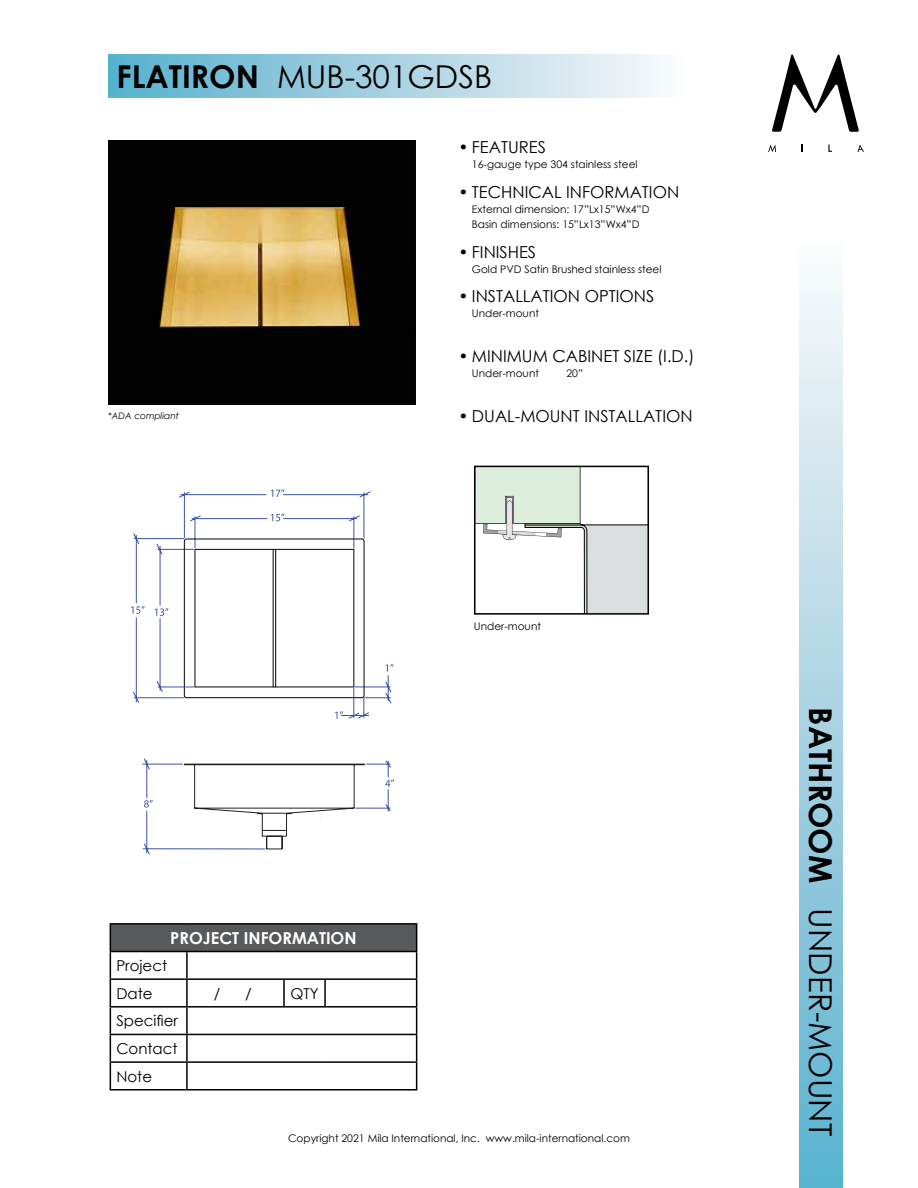
<style>
.page{position:relative;width:918px;height:1188px;background:#fff}
.page>*{position:absolute;margin:0;border:0;box-sizing:border-box;transform-origin:0 0}
.t1{font:31.5px "Century Gothic";color:#000}
.t2{font:700 31.5px "Century Gothic";color:#000}
.t3{font:16.5px "Century Gothic";color:#000}
.t4{font:700 16.5px "Century Gothic";color:#fff}
.t5{font:15px/27.6px "Century Gothic";color:#000}
.t6{font:10.5px/15px "Century Gothic";color:#000}
.t7{font:italic 9px "Century Gothic";color:#000}
.s1{font-weight:700}
</style>
<div class="page">
<div style="left:800px;top:240px;width:43px;height:948px;background:linear-gradient(to bottom,#fcf9fa,#5ab1ce)"></div>
<div style="left:108px;top:54px;width:575px;height:43px;background:linear-gradient(to right,#57b0ce,#fcf9fa)"></div>
<div style="left:110px;top:924px;width:307px;height:28px;background:#58595b"></div>
<hr style="left:110px;top:923px;width:77px;height:2px;background:#000">
<hr style="left:187px;top:923px;width:97px;height:2px;background:#000">
<hr style="left:284px;top:923px;width:41px;height:2px;background:#000">
<hr style="left:325px;top:923px;width:92px;height:2px;background:#000">
<hr style="left:110px;top:951px;width:77px;height:1px;background:#000">
<hr style="left:187px;top:951px;width:97px;height:1px;background:#000">
<hr style="left:186px;top:952px;width:2px;height:26px;background:#000">
<hr style="left:284px;top:951px;width:41px;height:1px;background:#000">
<hr style="left:325px;top:951px;width:92px;height:1px;background:#000">
<hr style="left:110px;top:978px;width:77px;height:2px;background:#000">
<hr style="left:187px;top:978px;width:97px;height:2px;background:#000">
<hr style="left:186px;top:980px;width:2px;height:26px;background:#000">
<hr style="left:284px;top:978px;width:41px;height:2px;background:#000">
<hr style="left:283px;top:980px;width:2px;height:26px;background:#000">
<hr style="left:325px;top:978px;width:92px;height:2px;background:#000">
<hr style="left:324px;top:980px;width:2px;height:26px;background:#000">
<hr style="left:110px;top:1006px;width:77px;height:2px;background:#000">
<hr style="left:187px;top:1006px;width:97px;height:2px;background:#000">
<hr style="left:186px;top:1008px;width:2px;height:26px;background:#000">
<hr style="left:284px;top:1006px;width:41px;height:2px;background:#000">
<hr style="left:325px;top:1006px;width:92px;height:2px;background:#000">
<hr style="left:110px;top:1034px;width:77px;height:1px;background:#000">
<hr style="left:187px;top:1034px;width:97px;height:1px;background:#000">
<hr style="left:186px;top:1035px;width:2px;height:26px;background:#000">
<hr style="left:284px;top:1034px;width:41px;height:1px;background:#000">
<hr style="left:325px;top:1034px;width:92px;height:1px;background:#000">
<hr style="left:110px;top:1061px;width:77px;height:2px;background:#000">
<svg style="left:110px;top:925px;width:1px;height:164px"></svg>
<hr style="left:187px;top:1061px;width:97px;height:2px;background:#000">
<hr style="left:186px;top:1063px;width:2px;height:26px;background:#000">
<hr style="left:284px;top:1061px;width:41px;height:2px;background:#000">
<hr style="left:325px;top:1061px;width:92px;height:2px;background:#000">
<svg style="left:416px;top:925px;width:1px;height:164px"></svg>
<hr style="left:110px;top:1089px;width:77px;height:2px;background:#000">
<hr style="left:187px;top:1089px;width:97px;height:2px;background:#000">
<hr style="left:284px;top:1089px;width:41px;height:2px;background:#000">
<hr style="left:325px;top:1089px;width:92px;height:2px;background:#000">
<div style="left:475px;top:466px;width:105px;height:58px;background:#ded"></div>
<svg style="left:483px;top:496px;width:163px;height:116px"></svg>
<div style="left:525px;top:523px;width:56px;height:2px;background:#dde56b;border:1px solid #333334"></div>
<div style="left:474px;top:466px;width:175px;height:149px;border:2px solid #000"></div>
<svg style="left:768px;top:144px;width:8px;height:8px"></svg>
<svg style="left:828px;top:144px;width:4px;height:8px"></svg>
<svg style="left:858px;top:144px;width:6px;height:8px"></svg>
<svg style="left:772px;top:54px;width:87px;height:78px"></svg>
<img style="left:108px;top:141px;width:307px;height:263px">
<svg style="left:271px;top:489px;width:13px;height:2px"></svg>
<svg style="left:133px;top:491px;width:259px;height:364px"></svg>
<div style="left:184px;top:539px;width:180px;height:159px;border:1px solid #030304;border-radius:2px"></div>
<hr style="left:134px;top:697px;width:50px;height:1px;background:#3954a5">
<hr style="left:158px;top:687px;width:36px;height:1px;background:#3954a5">
<h1 class="t2" style="left:117px;top:52px;width:144px">FLATIRON</h1>
<p class="t7" style="left:108px;top:409px;width:72px">*ADA compliant</p>
<h1 class="t1" style="left:277px;top:54px;width:217px">MUB-301GDSB</h1>
<h2 class="t3" style="left:458px;top:135px;width:89px">• FEATURES</h2>
<p class="t6" style="left:472px;top:156px;width:167px">16-gauge type 304 stainless steel</p>
<h2 class="t3" style="left:458px;top:180px;width:222px">• TECHNICAL INFORMATION</h2>
<p class="t6" style="left:472px;top:201px;width:179px">External dimension: 17”Lx15”Wx4”D<br>Basin dimensions: 15”Lx13”Wx4”D</p>
<h2 class="t3" style="left:458px;top:240px;width:79px">• FINISHES</h2>
<p class="t6" style="left:472px;top:261px;width:191px">Gold PVD Satin Brushed stainless steel</p>
<h2 class="t3" style="left:458px;top:285px;width:197px">• INSTALLATION OPTIONS</h2>
<p class="t6" style="left:472px;top:306px;width:69px">Under-mount</p>
<h2 class="t3" style="left:458px;top:345px;width:238px">• MINIMUM CABINET SIZE (I.D.)</h2>
<p class="t6" style="left:472px;top:366px;width:69px">Under-mount</p>
<p class="t6" style="left:566px;top:366px;width:18px">20”</p>
<h2 class="t3" style="left:458px;top:404px;width:236px">• DUAL-MOUNT INSTALLATION</h2>
<p class="t6" style="left:474px;top:618px;width:69px">Under-mount</p>
<h2 class="t4" style="left:170px;top:925px;width:188px">PROJECT INFORMATION</h2>
<h3 class="t5" style="left:116px;top:952px;width:52px">Project<br>Date</h3>
<h3 class="t5" style="left:116px;top:1007px;width:63px;text-align:justify">Specifier Contact Note</h3>
<h3 class="t5" style="left:214px;top:979px;width:8px">/</h3>
<h3 class="t5" style="left:245px;top:979px;width:8px">/</h3>
<h3 class="t5" style="left:290px;top:979px;width:30px">QTY</h3>
<p class="t6" style="left:288px;top:1130px;width:343px">Copyright 2021 Mila International, Inc. www.mila-international.com</p>
<h1 class="t1" style="left:843px;top:707px;width:430px;rotate:90deg"><span class="s1">BATHROOM</span> UNDER-MOUNT</h1>
</div>
